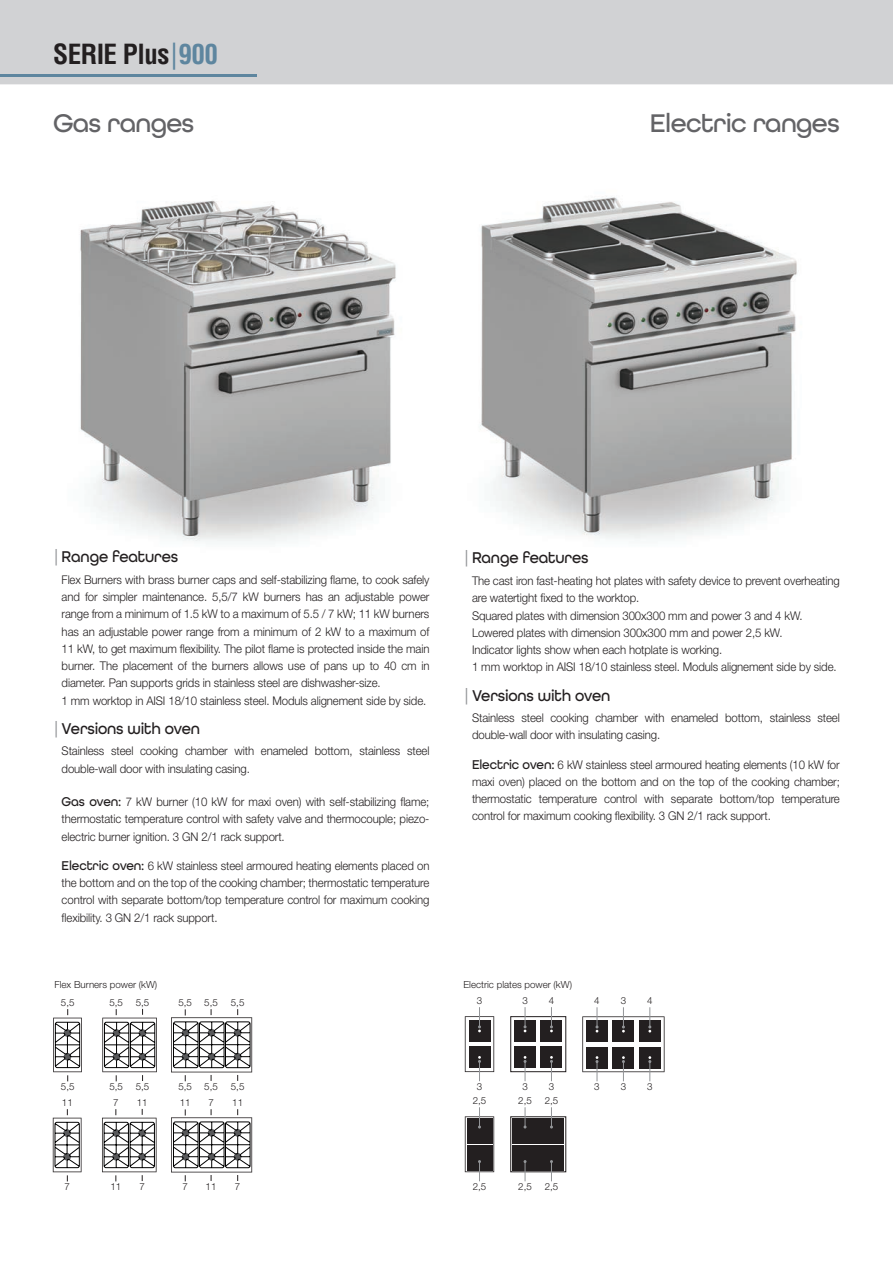
<style>
.page{position:relative;width:893px;height:1263px;background:#fff}
.page>*{position:absolute;margin:0;border:0;box-sizing:border-box;transform-origin:0 0}
.t1{font:700 condensed 27.15px "Helvetica LT Std";letter-spacing:-.02em;color:#231f20}
.t2{font:500 27px "All Round Gothic";letter-spacing:-.025em;color:#636366}
.titolo_caratteristic{font:500 16.5px "All Round Gothic";letter-spacing:-.01em;color:#231f20;scale:.95 1}
.body_caratteristiche{font:300 12px/17.2px "Helvetica Neue LT Std";letter-spacing:-.01em;color:#231f20;text-align:justify;scale:.95 1}
.titolo_caratteristic-2{font:300 12px/17.2px "Helvetica Neue LT Std";letter-spacing:-.01em;color:#231f20;scale:.95 1}
.t3{font:300 9.75px "Helvetica Neue LT Std";color:#231f20}
.s1{font-family:"All Round Gothic";font-weight:500;font-stretch:normal;color:#5e869f}
.s2{color:#5e869f}
.s3{color:#939598}
.s4{font-family:"All Round Gothic";font-weight:500;font-size:13.5px}
</style>
<div class="page">
<div style="left:0;top:0;width:893px;height:85px;background:#d1d2d4"></div>
<hr style="left:0;top:75px;width:256px;height:2px;background:#5e869f">
<img style="left:80px;top:196px;width:717px;height:346px">
<div style="left:510px;top:1116px;width:56px;height:56px;border:1px solid #231f20"></div>
<div style="left:510px;top:1016px;width:56px;height:56px;border:1px solid #231f20"></div>
<svg style="left:582px;top:1007px;width:82px;height:74px"></svg>
<svg style="left:465px;top:1107px;width:29px;height:74px"></svg>
<div style="left:512px;top:1118px;width:26px;height:26px;background:#231f20"></div>
<div style="left:539px;top:1118px;width:25px;height:26px;background:#231f20"></div>
<div style="left:512px;top:1145px;width:26px;height:25px;background:#231f20"></div>
<div style="left:539px;top:1145px;width:25px;height:25px;background:#231f20"></div>
<svg style="left:524px;top:1160px;width:3px;height:21px"></svg>
<svg style="left:550px;top:1160px;width:3px;height:21px"></svg>
<svg style="left:524px;top:1107px;width:3px;height:21px"></svg>
<svg style="left:550px;top:1107px;width:3px;height:21px"></svg>
<svg style="left:465px;top:1007px;width:29px;height:74px"></svg>
<div style="left:514px;top:1020px;width:22px;height:21px;background:#231f20"></div>
<div style="left:541px;top:1020px;width:21px;height:21px;background:#231f20"></div>
<div style="left:514px;top:1046px;width:22px;height:22px;background:#231f20"></div>
<div style="left:541px;top:1046px;width:21px;height:22px;background:#231f20"></div>
<svg style="left:524px;top:1056px;width:3px;height:25px"></svg>
<svg style="left:550px;top:1056px;width:3px;height:25px"></svg>
<svg style="left:524px;top:1007px;width:3px;height:25px"></svg>
<svg style="left:550px;top:1007px;width:3px;height:25px"></svg>
<svg style="left:53px;top:1009px;width:29px;height:72px"></svg>
<svg style="left:102px;top:1009px;width:55px;height:72px"></svg>
<svg style="left:171px;top:1009px;width:81px;height:72px"></svg>
<svg style="left:53px;top:1109px;width:29px;height:72px"></svg>
<svg style="left:102px;top:1109px;width:55px;height:72px"></svg>
<svg style="left:171px;top:1109px;width:81px;height:72px"></svg>
<h1 class="t1" style="left:53px;top:37px;width:166px">SERIE Plus<span class="s1">|</span><span class="s2">900</span></h1>
<p class="t2" style="left:53px;top:107px;width:143px">Gas ranges</p>
<p class="t2" style="left:650px;top:107px;width:191px">Electric ranges</p>
<p class="titolo_caratteristic" style="left:53px;top:547px;width:133px"><span class="s3">|</span>Range features</p>
<p class="body_caratteristiche" style="left:62px;top:571px;width:389px">Flex Burners with brass burner caps and self-stabilizing flame, to cook safely and for simpler maintenance. 5,5/7 kW burners has an adjustable power range from a minimum of 1.5 kW to a maximum of 5.5 / 7 kW; 11 kW burners has an adjustable power range from a minimum of 2 kW to a maximum of 11 kW, to get maximum flexibility. The pilot flame is protected inside the main burner. The placement of the burners allows use of pans up to 40 cm in diameter. Pan supports grids in stainless steel are dishwasher-size.</p>
<p class="body_caratteristiche" style="left:62px;top:691px;width:385px">1 mm worktop in AISI 18/10 stainless steel. Moduls alignement side by side.</p>
<p class="titolo_caratteristic" style="left:53px;top:719px;width:156px"><span class="s3">|</span>Versions with oven</p>
<p class="titolo_caratteristic-2" style="left:62px;top:742px;width:389px">Stainless steel cooking chamber with enameled bottom, stainless steel double-wall door with insulating casing.</p>
<p class="body_caratteristiche" style="left:62px;top:793px;width:389px"><span class="s4">Gas oven:</span> 7 kW burner (10 kW for maxi oven) with self-stabilizing flame; thermostatic temperature control with safety valve and thermocouple; piezo&shy;electric burner ignition. 3 GN 2/1 rack support.</p>
<p class="body_caratteristiche" style="left:62px;top:857px;width:389px"><span class="s4">Electric oven:</span> 6 kW stainless steel armoured heating elements placed on the bottom and on the top of the cooking chamber; thermostatic temperature control with separate bottom/top temperature control for maximum cooking flexibility. 3 GN 2/1 rack support.</p>
<p class="titolo_caratteristic" style="left:463px;top:548px;width:133px"><span class="s3">|</span>Range features</p>
<p class="body_caratteristiche" style="left:472px;top:572px;width:389px">The cast iron fast-heating hot plates with safety device to prevent overheating are watertight fixed to the worktop.</p>
<p class="body_caratteristiche" style="left:472px;top:606px;width:350px">Squared plates with dimension 300x300 mm and power 3 and 4 kW.</p>
<p class="body_caratteristiche" style="left:472px;top:624px;width:328px">Lowered plates with dimension 300x300 mm and power 2,5 kW.</p>
<p class="body_caratteristiche" style="left:472px;top:641px;width:265px">Indicator lights show when each hotplate is working.</p>
<p class="body_caratteristiche" style="left:472px;top:658px;width:385px">1 mm worktop in AISI 18/10 stainless steel. Moduls alignement side by side.</p>
<p class="titolo_caratteristic" style="left:463px;top:685px;width:156px"><span class="s3">|</span>Versions with oven</p>
<p class="body_caratteristiche" style="left:472px;top:709px;width:389px">Stainless steel cooking chamber with enameled bottom, stainless steel double-wall door with insulating casing.</p>
<p class="body_caratteristiche" style="left:472px;top:755px;width:389px"><span class="s4">Electric oven:</span> 6 kW stainless steel armoured heating elements (10 kW for maxi oven) placed on the bottom and on the top of the cooking chamber; thermostatic temperature control with separate bottom/top temperature control for maximum cooking flexibility. 3 GN 2/1 rack support.</p>
<p class="t3" style="left:55px;top:978px;width:104px">Flex Burners power (kW)</p>
<p class="t3" style="left:463px;top:978px;width:110px">Electric plates power (kW)</p>
<p class="t3" style="left:61px;top:996px;width:15px">5,5</p>
<p class="t3" style="left:109px;top:996px;width:15px">5,5</p>
<p class="t3" style="left:136px;top:996px;width:15px">5,5</p>
<p class="t3" style="left:178px;top:997px;width:15px">5,5</p>
<p class="t3" style="left:204px;top:997px;width:15px">5,5</p>
<p class="t3" style="left:231px;top:997px;width:15px">5,5</p>
<p class="t3" style="left:477px;top:994px;width:7px">3</p>
<p class="t3" style="left:522px;top:994px;width:7px">3</p>
<p class="t3" style="left:549px;top:994px;width:7px">4</p>
<p class="t3" style="left:594px;top:994px;width:7px">4</p>
<p class="t3" style="left:621px;top:994px;width:7px">3</p>
<p class="t3" style="left:647px;top:994px;width:7px">4</p>
<p class="t3" style="left:61px;top:1080px;width:15px">5,5</p>
<p class="t3" style="left:62px;top:1096px;width:12px">11</p>
<p class="t3" style="left:109px;top:1080px;width:15px">5,5</p>
<p class="t3" style="left:113px;top:1096px;width:7px">7</p>
<p class="t3" style="left:136px;top:1080px;width:15px">5,5</p>
<p class="t3" style="left:137px;top:1096px;width:12px">11</p>
<p class="t3" style="left:178px;top:1080px;width:15px">5,5</p>
<p class="t3" style="left:180px;top:1097px;width:12px">11</p>
<p class="t3" style="left:204px;top:1080px;width:15px">5,5</p>
<p class="t3" style="left:208px;top:1097px;width:7px">7</p>
<p class="t3" style="left:231px;top:1080px;width:15px">5,5</p>
<p class="t3" style="left:232px;top:1097px;width:12px">11</p>
<p class="t3" style="left:477px;top:1080px;width:7px">3</p>
<p class="t3" style="left:473px;top:1094px;width:15px">2,5</p>
<p class="t3" style="left:522px;top:1080px;width:7px">3</p>
<p class="t3" style="left:518px;top:1094px;width:15px">2,5</p>
<p class="t3" style="left:549px;top:1080px;width:7px">3</p>
<p class="t3" style="left:545px;top:1094px;width:15px">2,5</p>
<p class="t3" style="left:594px;top:1080px;width:7px">3</p>
<p class="t3" style="left:621px;top:1080px;width:7px">3</p>
<p class="t3" style="left:647px;top:1080px;width:7px">3</p>
<p class="t3" style="left:65px;top:1180px;width:7px">7</p>
<p class="t3" style="left:110px;top:1180px;width:12px">11</p>
<p class="t3" style="left:139px;top:1180px;width:7px">7</p>
<p class="t3" style="left:183px;top:1180px;width:7px">7</p>
<p class="t3" style="left:206px;top:1180px;width:12px">11</p>
<p class="t3" style="left:235px;top:1180px;width:7px">7</p>
<p class="t3" style="left:473px;top:1180px;width:15px">2,5</p>
<p class="t3" style="left:518px;top:1180px;width:15px">2,5</p>
<p class="t3" style="left:545px;top:1180px;width:15px">2,5</p>
</div>
